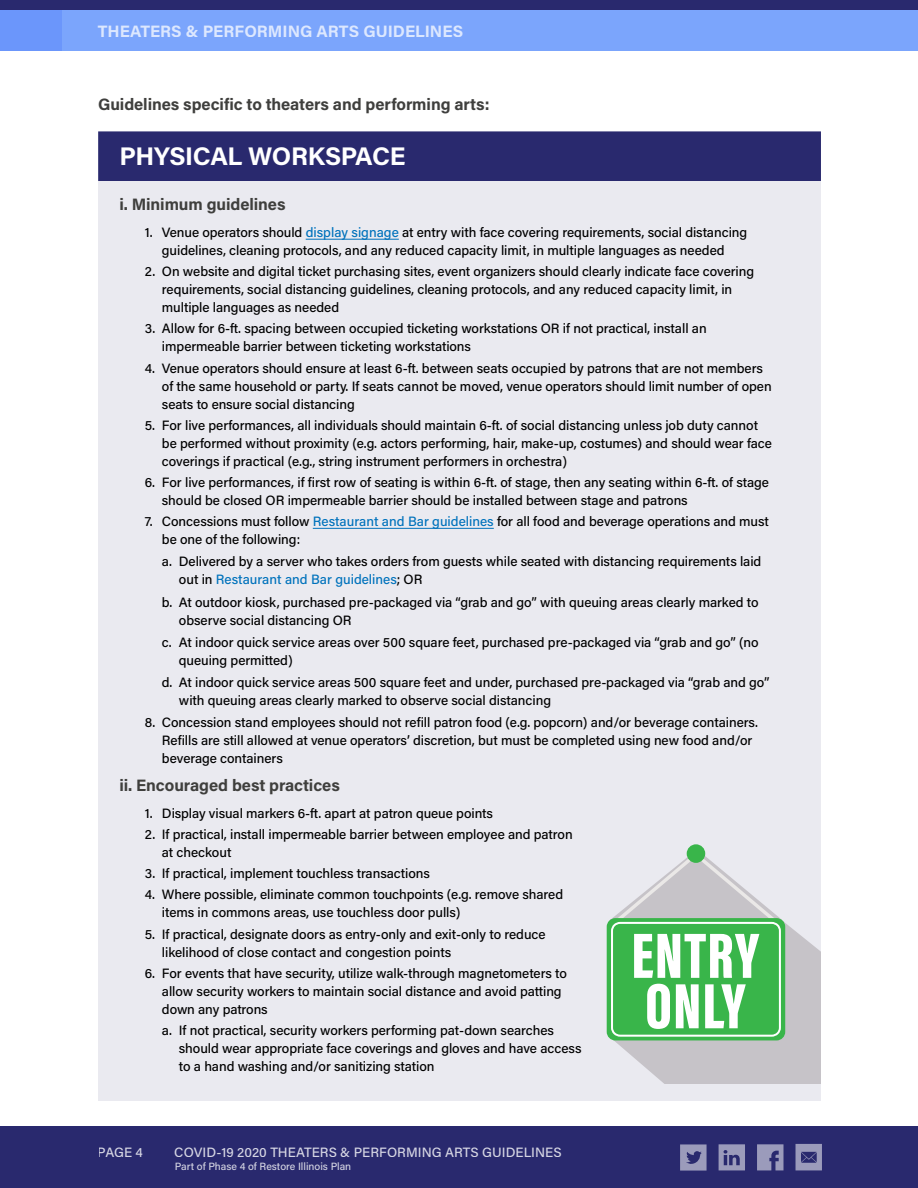
<style>
.page{position:relative;width:918px;height:1188px;background:#fff}
.page>*{position:absolute;margin:0;border:0;box-sizing:border-box;transform-origin:0 0}
.t1{font:700 25.5px "Acumin Pro";letter-spacing:-.02em;color:#fff}
.t2{font:700 16.5px "Acumin Pro";letter-spacing:-.005em;color:#3f3f3d}
.t3{font:700 16.5px "Acumin Pro";color:#fff}
.t4{font:500 13.5px/18px "Acumin Pro";letter-spacing:-.005em;color:#000}
.t5{font:500 13.5px "Acumin Pro";letter-spacing:.005em;color:#fff}
.t6{font:500 10.5px "Acumin Pro";color:#fff}
.s1{color:#0072bc}
</style>
<div class="page">
<div style="left:98px;top:131px;width:723px;height:51px;background:#29296e"></div>
<div style="left:98px;top:181px;width:723px;height:34px;background:#eaeaf0"></div>
<div style="left:98px;top:214px;width:723px;height:53px;background:#eaeaf0"></div>
<hr style="left:306px;top:239px;width:93px;height:1px;background:#0072bc">
<div style="left:98px;top:253px;width:723px;height:71px;background:#eaeaf0"></div>
<div style="left:98px;top:311px;width:723px;height:52px;background:#eaeaf0"></div>
<div style="left:98px;top:350px;width:723px;height:71px;background:#eaeaf0"></div>
<div style="left:98px;top:407px;width:723px;height:71px;background:#eaeaf0"></div>
<div style="left:98px;top:464px;width:723px;height:53px;background:#eaeaf0"></div>
<div style="left:98px;top:503px;width:723px;height:53px;background:#eaeaf0"></div>
<div style="left:98px;top:544px;width:723px;height:52px;background:#eaeaf0"></div>
<div style="left:98px;top:584px;width:723px;height:53px;background:#eaeaf0"></div>
<div style="left:98px;top:624px;width:723px;height:53px;background:#eaeaf0"></div>
<div style="left:98px;top:664px;width:723px;height:53px;background:#eaeaf0"></div>
<div style="left:98px;top:705px;width:723px;height:70px;background:#eaeaf0"></div>
<div style="left:98px;top:762px;width:723px;height:34px;background:#eaeaf0"></div>
<div style="left:98px;top:795px;width:723px;height:35px;background:#eaeaf0"></div>
<div style="left:98px;top:816px;width:723px;height:53px;background:#eaeaf0"></div>
<div style="left:98px;top:856px;width:723px;height:34px;background:#eaeaf0"></div>
<div style="left:98px;top:877px;width:723px;height:53px;background:#eaeaf0"></div>
<div style="left:98px;top:916px;width:723px;height:53px;background:#eaeaf0"></div>
<div style="left:98px;top:955px;width:723px;height:71px;background:#eaeaf0"></div>
<div style="left:98px;top:1012px;width:723px;height:89px;background:#eaeaf0"></div>
<hr style="left:313px;top:528px;width:181px;height:1px;background:#0072bc">
<svg style="left:609px;top:849px;width:212px;height:234px;fill:#c6c3c8"></svg>
<div style="left:687px;top:844px;width:18px;height:19px;background:#39b54a;border-radius:50%"></div>
<div style="left:607px;top:918px;width:178px;height:122px;background:#39b54a;border-radius:9px"></div>
<svg style="left:611px;top:852px;width:170px;height:185px"></svg>
<div style="left:0;top:0;width:918px;height:10px;background:#29296e"></div>
<div style="left:0;top:10px;width:918px;height:41px;background:#7ba5fc"></div>
<div style="left:0;top:10px;width:61px;height:41px;background:#6b96fb"></div>
<div style="left:0;top:1127px;width:918px;height:61px;background:#29296e"></div>
<svg style="left:680px;top:1144px;width:27px;height:27px"></svg>
<svg style="left:757px;top:1144px;width:26px;height:26px"></svg>
<svg style="left:719px;top:1144px;width:26px;height:26px"></svg>
<svg style="left:796px;top:1144px;width:26px;height:26px"></svg>
<p class="t3" style="left:98px;top:19px;width:367px">THEATERS &amp; PERFORMING ARTS GUIDELINES</p>
<p class="t2" style="left:98px;top:93px;width:393px">Guidelines specific to theaters and performing arts:</p>
<h1 class="t1" style="left:119px;top:139px;width:288px">PHYSICAL WORKSPACE</h1>
<p class="t2" style="left:119px;top:193px;width:168px">i. Minimum guidelines</p>
<p class="t4" style="left:145px;top:223px;width:604px;text-align:center">1. Venue operators should <span class="s1">display signage</span> at entry with face covering requirements, social distancing guidelines, cleaning protocols, and any reduced capacity limit, in multiple languages as needed</p>
<p class="t4" style="left:162px;top:262px;width:594px;text-indent:-17px">2. On website and digital ticket purchasing sites, event organizers should clearly indicate face covering requirements, social distancing guidelines, cleaning protocols, and any reduced capacity limit, in multiple languages as needed</p>
<p class="t4" style="left:162px;top:319px;width:546px;text-indent:-17px">3. Allow for 6-ft. spacing between occupied ticketing workstations OR if not practical, install an impermeable barrier between ticketing workstations</p>
<p class="t4" style="left:162px;top:358px;width:611px;text-indent:-17px">4. Venue operators should ensure at least 6-ft. between seats occupied by patrons that are not members of the same household or party. If seats cannot be moved, venue operators should limit number of open seats to ensure social distancing</p>
<p class="t4" style="left:162px;top:415px;width:612px;text-indent:-17px">5. For live performances, all individuals should maintain 6-ft. of social distancing unless job duty cannot be performed without proximity (e.g. actors performing, hair, make-up, costumes) and should wear face coverings if practical (e.g., string instrument performers in orchestra)</p>
<p class="t4" style="left:162px;top:473px;width:609px;text-indent:-17px">6. For live performances, if first row of seating is within 6-ft. of stage, then any seating within 6-ft. of stage should be closed OR impermeable barrier should be installed between stage and patrons</p>
<p class="t4" style="left:162px;top:512px;width:608px;text-indent:-17px">7. Concessions must follow <span class="s1">Restaurant and Bar guidelines</span> for all food and beverage operations and must be one of the following:</p>
<p class="t4" style="left:179px;top:552px;width:584px;text-indent:-17px">a. Delivered by a server who takes orders from guests while seated with distancing requirements laid out in <span class="s1">Restaurant and Bar guidelines</span>; OR</p>
<p class="t4" style="left:179px;top:592px;width:581px;text-indent:-17px">b. At outdoor kiosk, purchased pre-packaged via “grab and go” with queuing areas clearly marked to observe social distancing OR</p>
<p class="t4" style="left:179px;top:633px;width:581px;text-indent:-17px">c. At indoor quick service areas over 500 square feet, purchased pre-packaged via “grab and go” (no queuing permitted)</p>
<p class="t4" style="left:179px;top:673px;width:592px;text-indent:-17px">d. At indoor quick service areas 500 square feet and under, purchased pre-packaged via “grab and go” with queuing areas clearly marked to observe social distancing</p>
<p class="t4" style="left:162px;top:713px;width:598px;text-indent:-17px">8. Concession stand employees should not refill patron food (e.g. popcorn) and/or beverage containers.<br>Refills are still allowed at venue operators’ discretion, but must be completed using new food and/or beverage containers</p>
<p class="t2" style="left:119px;top:774px;width:222px">ii. Encouraged best practices</p>
<p class="t4" style="left:145px;top:804px;width:350px">1. Display visual markers 6-ft. apart at patron queue points</p>
<p class="t4" style="left:162px;top:825px;width:412px;text-indent:-17px">2. If practical, install impermeable barrier between employee and patron at checkout</p>
<p class="t4" style="left:145px;top:864px;width:286px">3. If practical, implement touchless transactions</p>
<p class="t4" style="left:162px;top:885px;width:403px;text-indent:-17px">4. Where possible, eliminate common touchpoints (e.g. remove shared items in commons areas, use touchless door pulls)</p>
<p class="t4" style="left:162px;top:924px;width:385px;text-indent:-17px">5. If practical, designate doors as entry-only and exit-only to reduce likelihood of close contact and congestion points</p>
<p class="t4" style="left:162px;top:964px;width:407px;text-indent:-17px">6. For events that have security, utilize walk-through magnetometers to allow security workers to maintain social distance and avoid patting down any patrons</p>
<p class="t4" style="left:179px;top:1021px;width:404px;text-indent:-17px">a. If not practical, security workers performing pat-down searches should wear appropriate face coverings and gloves and have access to a hand washing and/or sanitizing station</p>
<p class="t5" style="left:98px;top:1143px;width:47px">PAGE 4</p>
<p class="t5" style="left:174px;top:1143px;width:389px">COVID-19 2020 THEATERS &amp; PERFORMING ARTS GUIDELINES</p>
<p class="t6" style="left:175px;top:1159px;width:178px">Part of Phase 4 of Restore Illinois Plan</p>
</div>
